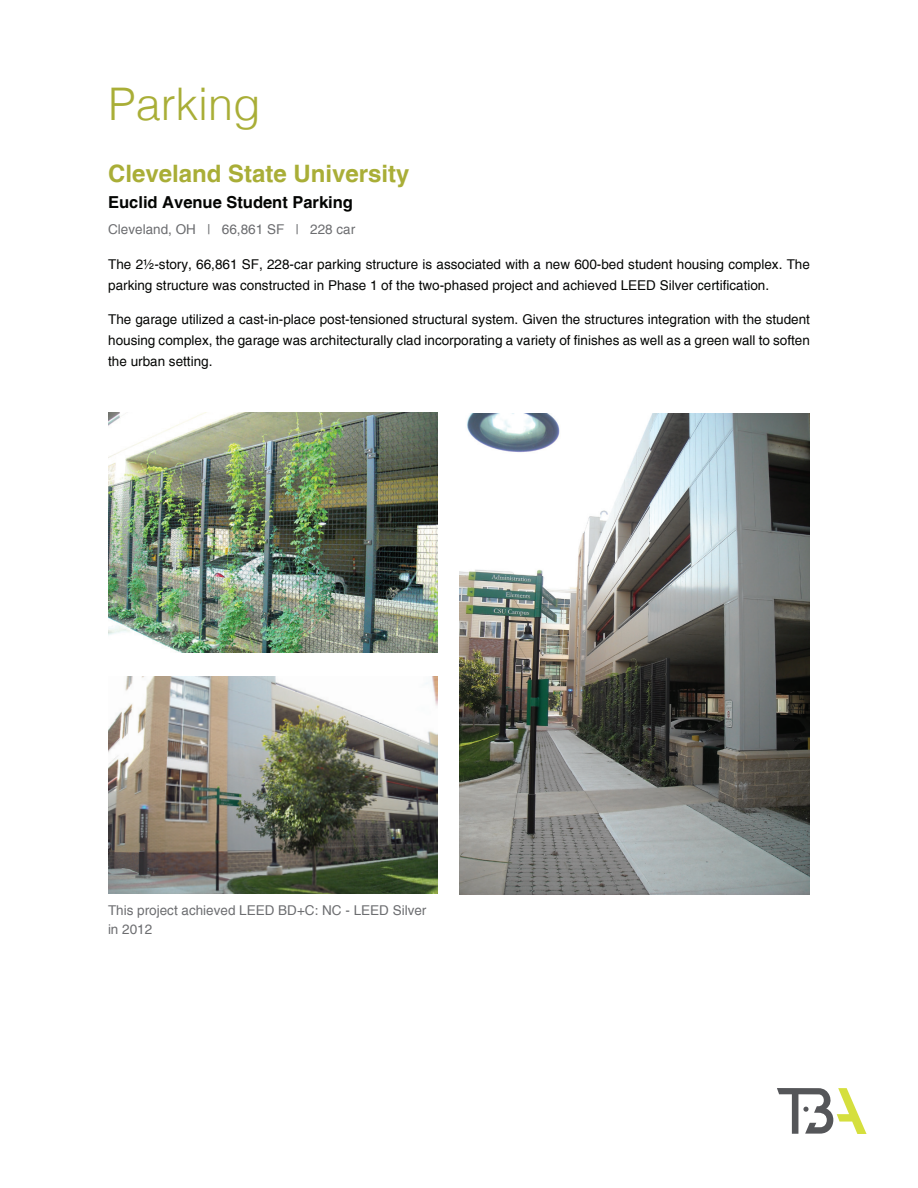
<style>
.page{position:relative;width:918px;height:1188px;background:#fff}
.page>*{position:absolute;margin:0;border:0;box-sizing:border-box;transform-origin:0 0}
.t1{font:300 45px "Helvetica LT";color:#a9ae37}
.t2{font:700 24px "Helvetica";color:#a9ae37}
.t3{font:700 16.5px "Helvetica";color:#040503}
.t4{font:13.5px/21px "Helvetica";color:#040503}
.t5{font:13.5px/19.5px "Helvetica";color:#6c6d70}
</style>
<div class="page">
<svg style="left:777px;top:1088px;width:90px;height:46px"></svg>
<img style="left:108px;top:412px;width:329px;height:240px">
<img style="left:108px;top:677px;width:329px;height:216px">
<img style="left:459px;top:413px;width:351px;height:481px">
<h1 class="t1" style="left:108px;top:76px;width:154px">Parking</h1>
<h2 class="t2" style="left:108px;top:158px;width:303px">Cleveland State University</h2>
<p class="t3" style="left:108px;top:192px;width:246px">Euclid Avenue Student Parking</p>
<p class="t5" style="left:108px;top:220px;width:249px">Cleveland, OH | 66,861 SF | 228 car</p>
<p class="t4" style="left:108px;top:254px;width:703px">The 2½-story, 66,861 SF, 228-car parking structure is associated with a new 600-bed student housing complex. The parking structure was constructed in Phase 1 of the two-phased project and achieved LEED Silver certification.</p>
<p class="t4" style="left:108px;top:309px;width:703px;text-align:justify">The garage utilized a cast-in-place post-tensioned structural system. Given the structures integration with the student housing complex, the garage was architecturally clad incorporating a variety of finishes as well as a green wall to soften the urban setting.</p>
<p class="t5" style="left:108px;top:900px;width:320px">This project achieved LEED BD+C: NC - LEED Silver in 2012</p>
</div>
